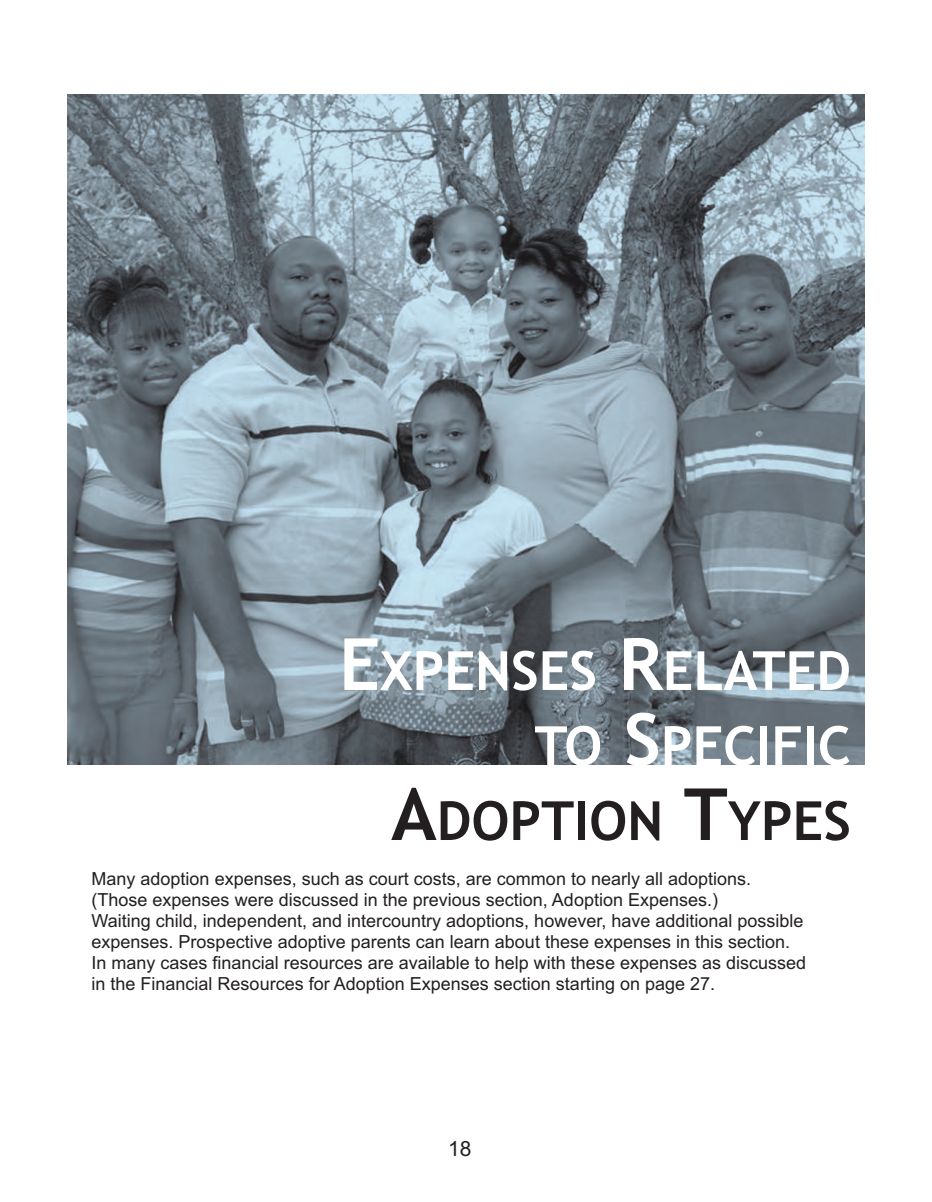
<style>
.page{position:relative;width:932px;height:1202px;background:#fff}
.page>*{position:absolute;margin:0;border:0;box-sizing:border-box;transform-origin:0 0}
.t1{font:700 54px/75px "Trebuchet MS";color:#fff;text-align:right}
.t2{font:21px "Arial";color:#231f20}
.t3{font:18px/21px "Arial";color:#231f20}
.s1{font-size:72px}
.s2{font-size:72px;color:#231f20}
.s3{color:#231f20}
</style>
<div class="page">
<img style="left:68px;top:94px;width:796px;height:670px">
<h1 class="t1" style="left:339px;top:634px;width:513px"><span class="s1">E</span>XPENSES <span class="s1">R</span>ELATED<br>TO <span class="s1">S</span>PECIFIC<br><span class="s2">A</span><span class="s3">DOPTION</span> <span class="s2">T</span><span class="s3">YPES</span></h1>
<p class="t3" style="left:91px;top:868px;width:716px">Many adoption expenses, such as court costs, are common to nearly all adoptions. (Those expenses were discussed in the previous section, Adoption Expenses.)<br>Waiting child, independent, and intercountry adoptions, however, have additional possible expenses. Prospective adoptive parents can learn about these expenses in this section.<br>In many cases financial resources are available to help with these expenses as discussed in the Financial Resources for Adoption Expenses section starting on page 27.</p>
<p class="t2" style="left:448px;top:1136px;width:25px">18</p>
</div>
